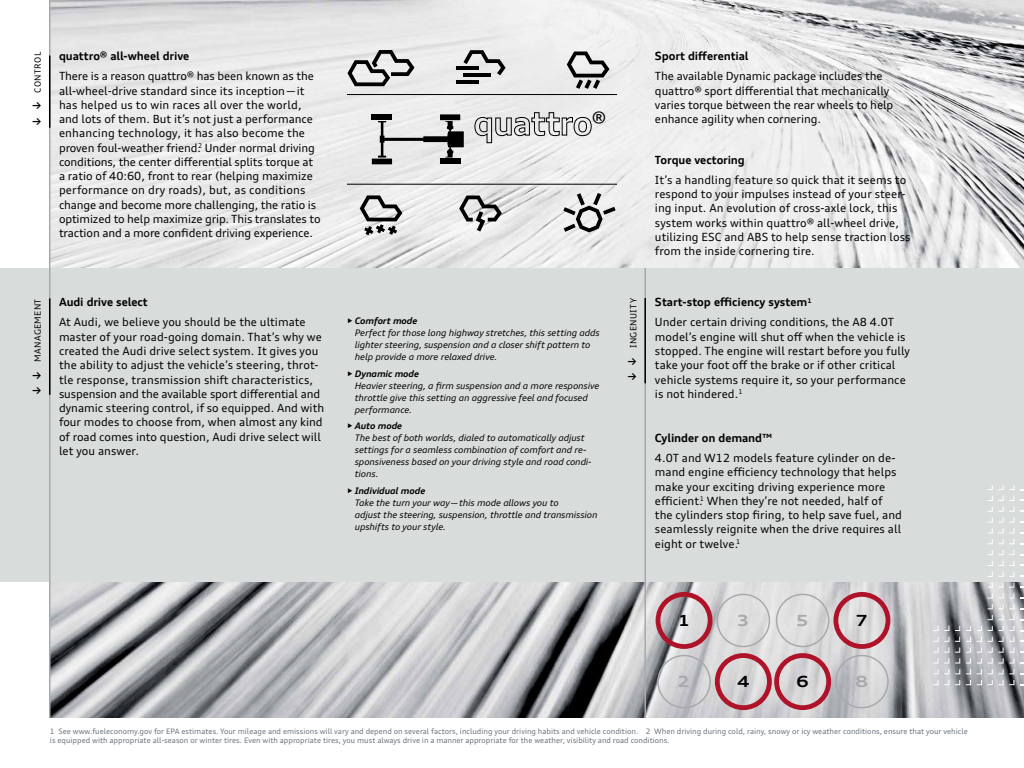
<style>
.page{position:relative;width:1024px;height:768px;background:#fff}
.page>*{position:absolute;margin:0;border:0;box-sizing:border-box;transform-origin:0 0}
.t1{font:22.9px "Audi Type";color:#000}
.t2{font:700 expanded 15.3px "Audi Type";color:#000}
.t3{font:700 expanded 15.3px "Audi Type";color:#a7a9ac}
.t4{font:11.25px/14.2px "Audi Type";letter-spacing:.005em;color:#000}
.t5{font:700 11.25px "Audi Type";letter-spacing:-.005em;color:#000}
.t6{font:italic 9px/12px "Audi Type";letter-spacing:-.01em;color:#000}
.t7{font:8.6px "Audi Type";letter-spacing:.04em;color:#000}
.t8{font:7.5px/9px "Audi Type";color:#6a737b}
.s1{font-weight:700;font-style:normal}
.s2{font-weight:700}
</style>
<div class="page">
<img style="left:50px;top:0;width:974px;height:718px">
<div style="left:0;top:268px;width:1024px;height:314px;background:#d8dcdb"></div>
<hr style="left:49px;top:0;width:1px;height:718px;background:#a7a9ac">
<hr style="left:49px;top:298px;width:1px;height:97px;background:#000">
<hr style="left:49px;top:56px;width:1px;height:72px;background:#000">
<svg style="left:988px;top:485px;width:26px;height:5px"></svg>
<svg style="left:988px;top:496px;width:26px;height:5px"></svg>
<svg style="left:988px;top:507px;width:26px;height:26px"></svg>
<svg style="left:988px;top:539px;width:26px;height:5px"></svg>
<svg style="left:988px;top:550px;width:26px;height:5px"></svg>
<svg style="left:988px;top:561px;width:26px;height:5px"></svg>
<svg style="left:988px;top:572px;width:26px;height:37px"></svg>
<svg style="left:988px;top:615px;width:26px;height:5px"></svg>
<svg style="left:988px;top:626px;width:26px;height:5px"></svg>
<svg style="left:988px;top:637px;width:26px;height:5px"></svg>
<svg style="left:988px;top:648px;width:26px;height:26px"></svg>
<svg style="left:988px;top:680px;width:26px;height:5px"></svg>
<svg style="left:977px;top:626px;width:5px;height:5px"></svg>
<svg style="left:977px;top:637px;width:5px;height:5px"></svg>
<svg style="left:977px;top:648px;width:5px;height:26px"></svg>
<svg style="left:977px;top:680px;width:5px;height:5px"></svg>
<svg style="left:966px;top:626px;width:5px;height:5px"></svg>
<svg style="left:966px;top:637px;width:5px;height:5px"></svg>
<svg style="left:966px;top:648px;width:5px;height:26px"></svg>
<svg style="left:966px;top:680px;width:5px;height:5px"></svg>
<svg style="left:955px;top:626px;width:5px;height:5px"></svg>
<svg style="left:955px;top:637px;width:5px;height:5px"></svg>
<svg style="left:955px;top:648px;width:5px;height:26px"></svg>
<svg style="left:955px;top:680px;width:5px;height:5px"></svg>
<svg style="left:933px;top:626px;width:16px;height:5px"></svg>
<svg style="left:933px;top:637px;width:16px;height:5px"></svg>
<svg style="left:933px;top:648px;width:16px;height:26px"></svg>
<svg style="left:933px;top:680px;width:16px;height:5px"></svg>
<div style="left:656px;top:592px;width:57px;height:57px;border:5px solid #ae132a;border-radius:50%"></div>
<div style="left:657px;top:655px;width:54px;height:53px;border:2px solid #a7a9ac;border-radius:50%"></div>
<div style="left:717px;top:594px;width:53px;height:53px;border:2px solid #a7a9ac;border-radius:50%"></div>
<div style="left:715px;top:653px;width:57px;height:57px;border:5px solid #ae132a;border-radius:50%"></div>
<div style="left:776px;top:594px;width:53px;height:53px;border:2px solid #a7a9ac;border-radius:50%"></div>
<div style="left:774px;top:653px;width:57px;height:57px;border:5px solid #ae132a;border-radius:50%"></div>
<div style="left:833px;top:592px;width:57px;height:57px;border:5px solid #ae132a;border-radius:50%"></div>
<div style="left:835px;top:655px;width:54px;height:53px;border:2px solid #a7a9ac;border-radius:50%"></div>
<svg style="left:347px;top:50px;width:67px;height:36px;background:#a7a7a7"></svg>
<svg style="left:360px;top:195px;width:42px;height:40px"></svg>
<svg style="left:459px;top:196px;width:43px;height:36px"></svg>
<svg style="left:563px;top:193px;width:53px;height:39px"></svg>
<svg style="left:463px;top:50px;width:43px;height:25px"></svg>
<hr style="left:457px;top:66px;width:22px;height:4px;background:#000">
<hr style="left:463px;top:73px;width:28px;height:4px;background:#000">
<hr style="left:457px;top:80px;width:22px;height:4px;background:#000">
<svg style="left:567px;top:52px;width:42px;height:37px"></svg>
<svg style="left:372px;top:114px;width:92px;height:50px;background:#acacac"></svg>
<hr style="left:347px;top:94px;width:270px;height:1px;background:#000">
<hr style="left:347px;top:184px;width:270px;height:1px;background:#000">
<svg style="left:474px;top:112px;width:118px;height:32px"></svg>
<hr style="left:644px;top:268px;width:2px;height:450px;background:#a7a9ac">
<hr style="left:644px;top:298px;width:2px;height:85px;background:#000">
<p class="t7" style="left:32px;top:93px;width:42px;rotate:-90deg">CONTROL</p>
<p class="t5" style="left:59px;top:49px;width:132px">quattro® all-wheel drive</p>
<p class="t4" style="left:59px;top:69px;width:263px">There is a reason quattro® has been known as the all-wheel-drive standard since its inception—it has helped us to win races all over the world, and lots of them. But it’s not just a performance enhancing technology, it has also become the proven foul-weather friend.<sup>2</sup> Under normal driving conditions, the center differential splits torque at a ratio of 40:60, front to rear (helping maximize performance on dry roads), but, as conditions change and become more challenging, the ratio is optimized to help maximize grip. This translates to traction and a more confident driving experience.</p>
<p class="t7" style="left:32px;top:362px;width:65px;rotate:-90deg">MANAGEMENT</p>
<p class="t5" style="left:59px;top:295px;width:90px">Audi drive select</p>
<p class="t4" style="left:59px;top:315px;width:267px">At Audi, we believe you should be the ultimate master of your road-going domain. That’s why we created the Audi drive select system. It gives you the ability to adjust the vehicle’s steering, throt&shy;tle response, transmission shift characteristics, suspension and the available sport differential and dynamic steering control, if so equipped. And with four modes to choose from, when almost any kind of road comes into question, Audi drive select will let you answer.</p>
<h1 class="t1" style="left:591px;top:107px;width:17px">®</h1>
<p class="t6" style="left:355px;top:315px;width:246px;text-indent:-8px"><span class="s1">•</span> <span class="s2">Comfort mode<br></span>Perfect for those long highway stretches, this setting adds lighter steering, suspension and a closer shift pattern to help provide a more relaxed drive.</p>
<p class="t6" style="left:355px;top:368px;width:246px;text-indent:-8px"><span class="s1">•</span> <span class="s2">Dynamic mode<br></span>Heavier steering, a firm suspension and a more responsive throttle give this setting an aggressive feel and focused performance.</p>
<p class="t6" style="left:355px;top:420px;width:238px;text-indent:-8px"><span class="s1">•</span> <span class="s2">Auto mode<br></span>The best of both worlds, dialed to automatically adjust settings for a seamless combination of comfort and re&shy;sponsiveness based on your driving style and road condi&shy;tions.</p>
<p class="t6" style="left:355px;top:485px;width:244px;text-indent:-8px"><span class="s1">•</span> <span class="s2">Individual mode<br></span>Take the turn your way—this mode allows you to<br>adjust the steering, suspension, throttle and transmission upshifts to your style.</p>
<p class="t7" style="left:628px;top:348px;width:52px;rotate:-90deg">INGENUITY</p>
<p class="t5" style="left:655px;top:49px;width:95px">Sport differential</p>
<p class="t4" style="left:655px;top:69px;width:240px">The available Dynamic package includes the quattro® sport differential that mechanically varies torque between the rear wheels to help enhance agility when cornering.</p>
<p class="t5" style="left:655px;top:153px;width:91px">Torque vectoring</p>
<p class="t4" style="left:655px;top:173px;width:257px">It’s a handling feature so quick that it seems to respond to your impulses instead of your steer&shy;ing input. An evolution of cross-axle lock, this system works within quattro® all-wheel drive, utilizing ESC and ABS to help sense traction loss from the inside cornering tire.</p>
<p class="t4" style="left:655px;top:292px;width:241px;line-height:20.2px"><span class="s2">Start-stop efficiency system</span><sup>1<br></sup>Under certain driving conditions, the A8 4.0T</p>
<p class="t4" style="left:655px;top:329px;width:257px">model’s engine will shut off when the vehicle is stopped. The engine will restart before you fully take your foot off the brake or if other critical vehicle systems require it, so your performance is not hindered.<sup>1</sup></p>
<p class="t5" style="left:655px;top:431px;width:119px">Cylinder on demand™</p>
<p class="t4" style="left:655px;top:451px;width:249px">4.0T and W12 models feature cylinder on de&shy;mand engine efficiency technology that helps make your exciting driving experience more efficient.<sup>1</sup> When they’re not needed, half of the cylinders stop firing, to help save fuel, and seamlessly reignite when the drive requires all eight or twelve.<sup>1</sup></p>
<h2 class="t2" style="left:677px;top:611px;width:14px">1</h2>
<h2 class="t3" style="left:677px;top:672px;width:14px">2</h2>
<h2 class="t3" style="left:737px;top:611px;width:14px">3</h2>
<h2 class="t2" style="left:737px;top:672px;width:14px">4</h2>
<h2 class="t3" style="left:796px;top:611px;width:14px">5</h2>
<h2 class="t2" style="left:796px;top:672px;width:14px">6</h2>
<h2 class="t2" style="left:855px;top:611px;width:14px">7</h2>
<h2 class="t3" style="left:855px;top:672px;width:14px">8</h2>
<p class="t8" style="left:50px;top:726px;width:919px">1 See www.fueleconomy.gov for EPA estimates. Your mileage and emissions will vary and depend on several factors, including your driving habits and vehicle condition. 2 When driving during cold, rainy, snowy or icy weather conditions, ensure that your vehicle is equipped with appropriate all-season or winter tires. Even with appropriate tires, you must always drive in a manner appropriate for the weather, visibility and road conditions.</p>
</div>
